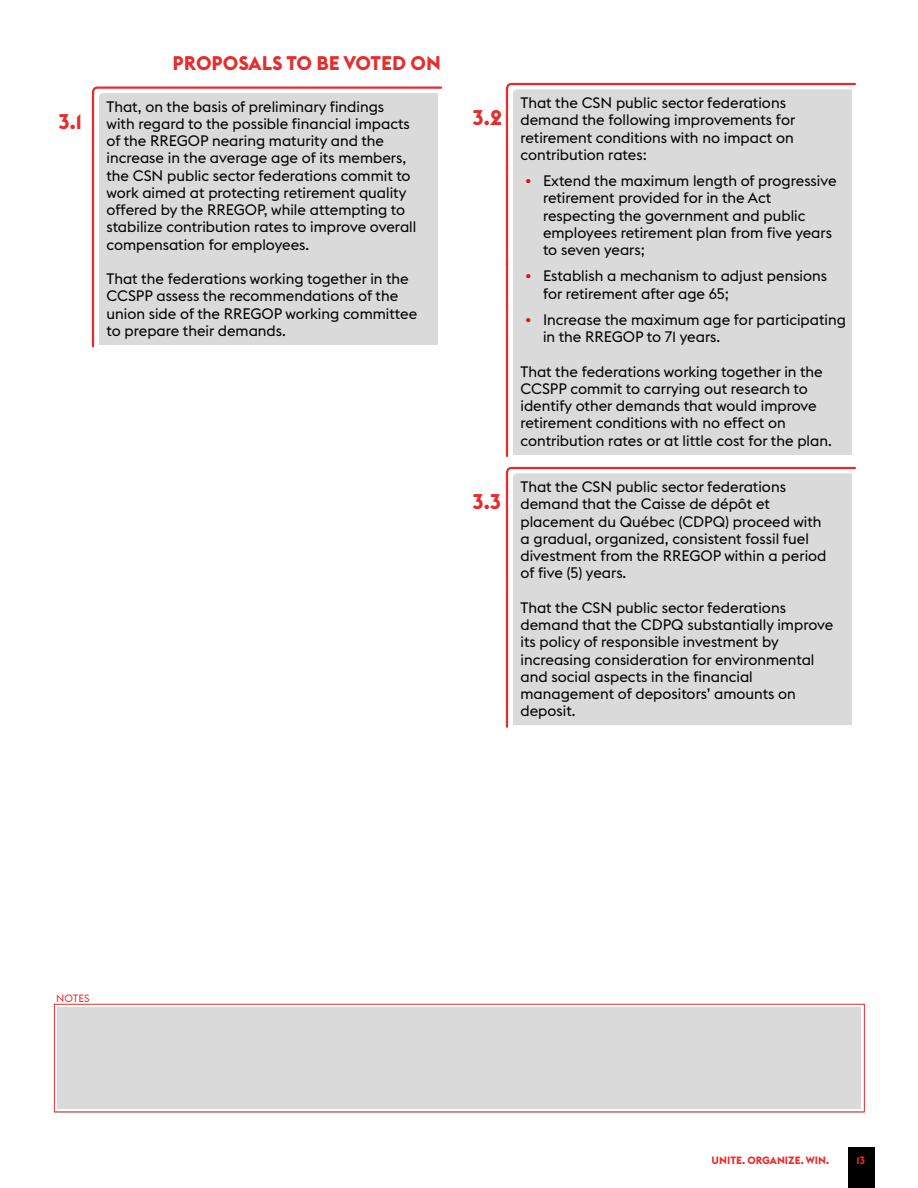
<style>
.page{position:relative;width:918px;height:1188px;background:#fff}
.page>*{position:absolute;margin:0;border:0;box-sizing:border-box;transform-origin:0 0}
.t1{font:700 21px "Euclid Flex";color:#e62d2e}
.t2{font:700 19.5px "Euclid Flex";color:#e62d2e}
.t3{font:15px/17.2px "Euclid Flex";color:#000}
.t4{font:700 10.5px "Euclid Flex";color:#e62d2e}
.t5{font:10.5px "Euclid Flex";color:#e62d2e}
.s1{font-family:"Georgia";font-size:16.5px;color:#cd171a}
</style>
<div class="page">
<div style="left:848px;top:1148px;width:27px;height:40px;background:#000"></div>
<svg style="left:91px;top:86px;width:351px;height:176px;background:#dcd8d8"></svg>
<div style="left:99px;top:255px;width:339px;height:90px;background:#dadada"></div>
<hr style="left:92px;top:260px;width:2px;height:86px;background:#e62d2e">
<svg style="left:505px;top:82px;width:351px;height:90px;background:#ded8d8"></svg>
<div style="left:513px;top:156px;width:339px;height:108px;background:#dadada"></div>
<hr style="left:506px;top:165px;width:2px;height:100px;background:#e62d2e">
<div style="left:513px;top:251px;width:339px;height:57px;background:#dadada"></div>
<hr style="left:506px;top:260px;width:2px;height:49px;background:#e62d2e">
<div style="left:513px;top:295px;width:339px;height:56px;background:#dadada"></div>
<hr style="left:506px;top:304px;width:2px;height:48px;background:#e62d2e">
<div style="left:513px;top:347px;width:339px;height:107px;background:#dadada"></div>
<hr style="left:506px;top:352px;width:2px;height:104px;background:#e62d2e">
<svg style="left:505px;top:466px;width:351px;height:125px;background:#dcd8d8"></svg>
<div style="left:513px;top:584px;width:339px;height:141px;background:#dadada"></div>
<hr style="left:506px;top:589px;width:2px;height:138px;background:#e62d2e">
<hr style="left:54px;top:1112px;width:810px;height:1px;background:#c6c6c6">
<div style="left:54px;top:1004px;width:811px;height:108px;border:1px solid #e62d2e"></div>
<div style="left:57px;top:1007px;width:804px;height:102px;background:#dadada"></div>
<h1 class="t1" style="left:58px;top:109px;width:25px">3.1</h1>
<h2 class="t2" style="left:173px;top:52px;width:270px">PROPOSALS TO BE VOTED ON</h2>
<p class="t3" style="left:106px;top:98px;width:311px">That, on the basis of preliminary findings<br>with regard to the possible financial impacts of the RREGOP nearing maturity and the increase in the average age of its members, the CSN public sector federations commit to work aimed at protecting retirement quality offered by the RREGOP, while attempting to stabilize contribution rates to improve overall compensation for employees.</p>
<p class="t3" style="left:106px;top:270px;width:312px">That the federations working together in the CCSPP assess the recommendations of the union side of the RREGOP working committee to prepare their demands.</p>
<h1 class="t1" style="left:472px;top:106px;width:31px">3.2</h1>
<h1 class="t1" style="left:472px;top:490px;width:30px">3.3</h1>
<p class="t3" style="left:520px;top:94px;width:276px">That the CSN public sector federations demand the following improvements for retirement conditions with no impact on contribution rates:</p>
<p class="t3" style="left:543px;top:172px;width:295px;text-indent:-18px"><span class="s1">•</span> Extend the maximum length of progressive retirement provided for in the Act respecting the government and public employees retirement plan from five years to seven years;</p>
<p class="t3" style="left:543px;top:268px;width:286px;text-indent:-18px"><span class="s1">•</span> Establish a mechanism to adjust pensions for retirement after age 65;</p>
<p class="t3" style="left:543px;top:311px;width:305px;text-indent:-18px"><span class="s1">•</span> Increase the maximum age for participating in the RREGOP to 71 years.</p>
<p class="t3" style="left:520px;top:363px;width:313px">That the federations working together in the CCSPP commit to carrying out research to identify other demands that would improve retirement conditions with no effect on contribution rates or at little cost for the plan.</p>
<p class="t3" style="left:520px;top:478px;width:307px">That the CSN public sector federations demand that the Caisse de dépôt et placement du Québec (CDPQ) proceed with a gradual, organized, consistent fossil fuel divestment from the RREGOP within a period of five (5) years.</p>
<p class="t3" style="left:520px;top:599px;width:314px">That the CSN public sector federations demand that the CDPQ substantially improve its policy of responsible investment by increasing consideration for environmental and social aspects in the financial management of depositors’ amounts on deposit.</p>
<p class="t5" style="left:56px;top:992px;width:35px">NOTES</p>
<p class="t4" style="left:712px;top:1155px;width:119px">UNITE. ORGANIZE. WIN.</p>
<p class="t4" style="left:856px;top:1155px;width:10px">13</p>
</div>
